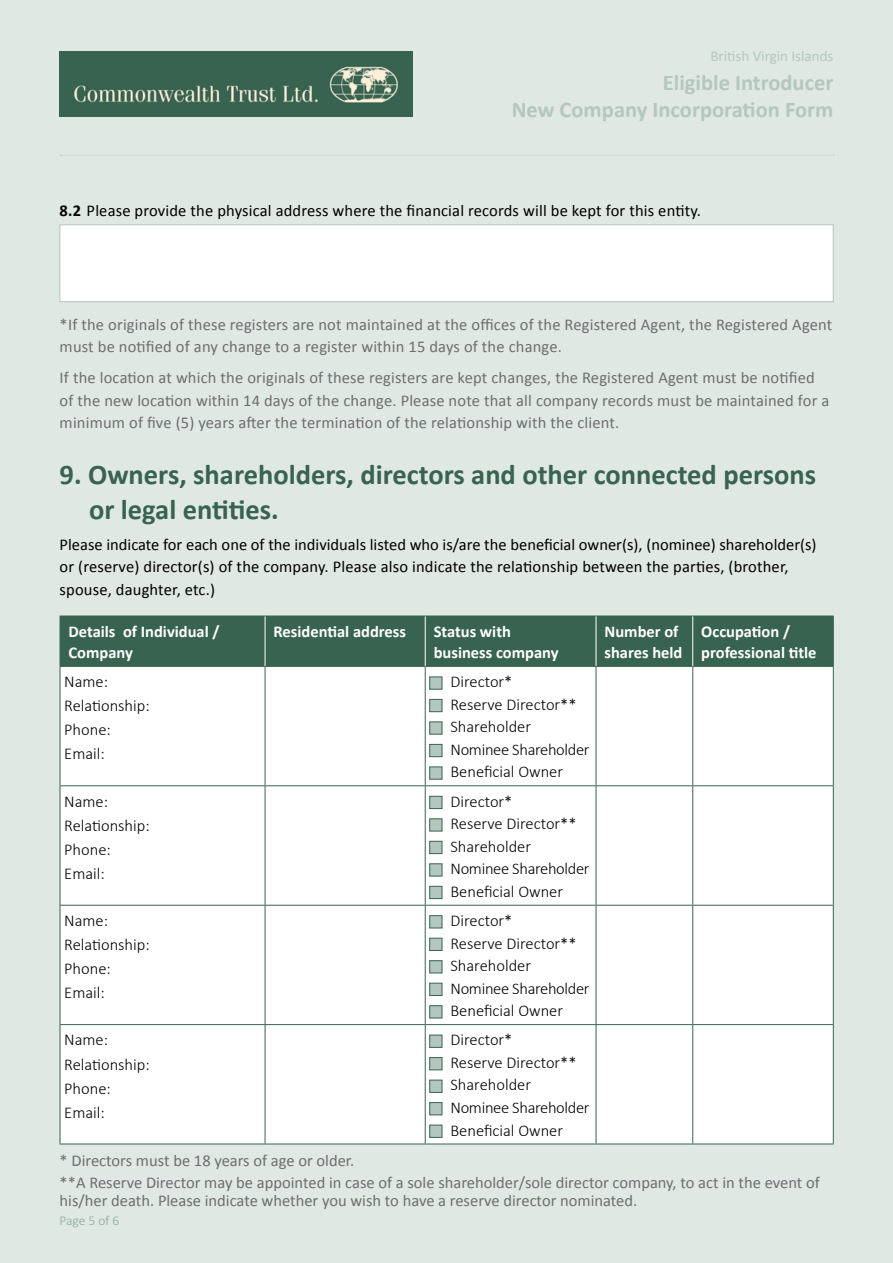
<style>
.page{position:relative;width:893px;height:1263px;background:#e0e8e4}
.page>*{position:absolute;margin:0;border:0;box-sizing:border-box;transform-origin:0 0}
.t1{font:700 28.5px/34.5px "Calibri";color:#396351}
.t2{font:700 22.5px/27px "Calibri";color:#b4c7bd;text-align:right}
.t3{font:16.5px/22.5px "Calibri";letter-spacing:.01em;color:#6d6e71}
.t4{font:300 16.5px/22.5px "Calibri";color:#000}
.t5{font:16.5px/22.5px "Calibri";letter-spacing:.01em;color:#000}
.t6{font:700 16.5px/21px "Calibri";color:#fff}
.t7{font:15px "Calibri";color:#b4c7bd}
.t8{font:300 13.5px "Calibri";letter-spacing:-.005em;color:#8da79b}
.s1{font-weight:700}
</style>
<div class="page">
<svg style="left:60px;top:155px;width:774px;height:1px"></svg>
<img style="left:60px;top:51px;width:352px;height:66px">
<div style="left:60px;top:225px;width:773px;height:77px;background:#fff;border:1px solid #b4c7bd"></div>
<div style="left:61px;top:617px;width:772px;height:49px;background:#396351"></div>
<div style="left:61px;top:667px;width:772px;height:476px;background:#fff"></div>
<hr style="left:60px;top:616px;width:205px;height:1px;background:#396351">
<hr style="left:60px;top:616px;width:1px;height:50px;background:#396351">
<hr style="left:265px;top:616px;width:160px;height:1px;background:#396351">
<hr style="left:425px;top:616px;width:171px;height:1px;background:#396351">
<hr style="left:596px;top:616px;width:97px;height:1px;background:#396351">
<hr style="left:693px;top:616px;width:141px;height:1px;background:#396351">
<hr style="left:833px;top:616px;width:1px;height:50px;background:#396351">
<hr style="left:60px;top:666px;width:205px;height:1px;background:#396351">
<hr style="left:60px;top:667px;width:1px;height:118px;background:#396351">
<hr style="left:265px;top:666px;width:160px;height:1px;background:#396351">
<hr style="left:265px;top:667px;width:1px;height:118px;background:#396351">
<hr style="left:425px;top:666px;width:171px;height:1px;background:#396351">
<hr style="left:425px;top:667px;width:1px;height:118px;background:#396351">
<hr style="left:596px;top:666px;width:97px;height:1px;background:#396351">
<hr style="left:596px;top:667px;width:1px;height:118px;background:#396351">
<hr style="left:693px;top:666px;width:141px;height:1px;background:#396351">
<hr style="left:692px;top:667px;width:1px;height:118px;background:#396351">
<hr style="left:833px;top:667px;width:1px;height:118px;background:#396351">
<hr style="left:60px;top:785px;width:205px;height:1px;background:#396351">
<hr style="left:60px;top:786px;width:1px;height:119px;background:#396351">
<hr style="left:265px;top:785px;width:160px;height:1px;background:#396351">
<hr style="left:265px;top:786px;width:1px;height:119px;background:#396351">
<hr style="left:425px;top:785px;width:171px;height:1px;background:#396351">
<hr style="left:425px;top:786px;width:1px;height:119px;background:#396351">
<hr style="left:596px;top:785px;width:97px;height:1px;background:#396351">
<hr style="left:596px;top:786px;width:1px;height:119px;background:#396351">
<hr style="left:693px;top:785px;width:141px;height:1px;background:#396351">
<hr style="left:692px;top:786px;width:1px;height:119px;background:#396351">
<hr style="left:833px;top:786px;width:1px;height:119px;background:#396351">
<hr style="left:60px;top:905px;width:205px;height:1px;background:#396351">
<hr style="left:60px;top:905px;width:1px;height:119px;background:#396351">
<hr style="left:265px;top:905px;width:160px;height:1px;background:#396351">
<hr style="left:265px;top:905px;width:1px;height:119px;background:#396351">
<hr style="left:425px;top:905px;width:171px;height:1px;background:#396351">
<hr style="left:425px;top:905px;width:1px;height:119px;background:#396351">
<hr style="left:596px;top:905px;width:97px;height:1px;background:#396351">
<hr style="left:596px;top:905px;width:1px;height:119px;background:#396351">
<hr style="left:693px;top:905px;width:141px;height:1px;background:#396351">
<hr style="left:692px;top:905px;width:1px;height:119px;background:#396351">
<hr style="left:833px;top:905px;width:1px;height:119px;background:#396351">
<hr style="left:60px;top:1024px;width:205px;height:1px;background:#396351">
<hr style="left:60px;top:1025px;width:1px;height:118px;background:#396351">
<hr style="left:265px;top:1024px;width:160px;height:1px;background:#396351">
<hr style="left:265px;top:1025px;width:1px;height:118px;background:#396351">
<hr style="left:425px;top:1024px;width:171px;height:1px;background:#396351">
<hr style="left:425px;top:1025px;width:1px;height:118px;background:#396351">
<hr style="left:596px;top:1024px;width:97px;height:1px;background:#396351">
<hr style="left:596px;top:1025px;width:1px;height:118px;background:#396351">
<hr style="left:693px;top:1024px;width:141px;height:1px;background:#396351">
<hr style="left:692px;top:1025px;width:1px;height:118px;background:#396351">
<hr style="left:833px;top:1025px;width:1px;height:118px;background:#396351">
<hr style="left:60px;top:1143px;width:205px;height:1px;background:#396351">
<hr style="left:265px;top:1143px;width:160px;height:1px;background:#396351">
<hr style="left:425px;top:1143px;width:171px;height:1px;background:#396351">
<hr style="left:596px;top:1143px;width:97px;height:1px;background:#396351">
<hr style="left:693px;top:1143px;width:141px;height:1px;background:#396351">
<hr style="left:265px;top:616px;width:1px;height:50px;background:#fff">
<hr style="left:425px;top:616px;width:1px;height:50px;background:#fff">
<hr style="left:596px;top:616px;width:1px;height:50px;background:#fff">
<hr style="left:692px;top:616px;width:1px;height:50px;background:#fff">
<hr style="left:153px;top:711px;width:95px;height:1px;background:#fff">
<div style="left:429px;top:677px;width:13px;height:12px;background:#b4c7bd;border:1px solid #396351"></div>
<div style="left:429px;top:699px;width:13px;height:13px;background:#b4c7bd;border:1px solid #396351"></div>
<div style="left:429px;top:722px;width:13px;height:12px;background:#b4c7bd;border:1px solid #396351"></div>
<div style="left:429px;top:744px;width:13px;height:13px;background:#b4c7bd;border:1px solid #396351"></div>
<div style="left:429px;top:767px;width:13px;height:12px;background:#b4c7bd;border:1px solid #396351"></div>
<hr style="left:153px;top:830px;width:95px;height:1px;background:#fff">
<div style="left:429px;top:796px;width:13px;height:13px;background:#b4c7bd;border:1px solid #396351"></div>
<div style="left:429px;top:818px;width:13px;height:13px;background:#b4c7bd;border:1px solid #396351"></div>
<div style="left:429px;top:841px;width:13px;height:13px;background:#b4c7bd;border:1px solid #396351"></div>
<div style="left:429px;top:863px;width:13px;height:13px;background:#b4c7bd;border:1px solid #396351"></div>
<div style="left:429px;top:886px;width:13px;height:13px;background:#b4c7bd;border:1px solid #396351"></div>
<hr style="left:153px;top:949px;width:95px;height:1px;background:#fff">
<div style="left:429px;top:915px;width:13px;height:13px;background:#b4c7bd;border:1px solid #396351"></div>
<div style="left:429px;top:938px;width:13px;height:13px;background:#b4c7bd;border:1px solid #396351"></div>
<div style="left:429px;top:960px;width:13px;height:13px;background:#b4c7bd;border:1px solid #396351"></div>
<div style="left:429px;top:983px;width:13px;height:13px;background:#b4c7bd;border:1px solid #396351"></div>
<div style="left:429px;top:1005px;width:13px;height:13px;background:#b4c7bd;border:1px solid #396351"></div>
<hr style="left:153px;top:1069px;width:95px;height:1px;background:#fff">
<div style="left:429px;top:1035px;width:13px;height:12px;background:#b4c7bd;border:1px solid #396351"></div>
<div style="left:429px;top:1057px;width:13px;height:13px;background:#b4c7bd;border:1px solid #396351"></div>
<div style="left:429px;top:1080px;width:13px;height:12px;background:#b4c7bd;border:1px solid #396351"></div>
<div style="left:429px;top:1102px;width:13px;height:13px;background:#b4c7bd;border:1px solid #396351"></div>
<div style="left:429px;top:1125px;width:13px;height:12px;background:#b4c7bd;border:1px solid #396351"></div>
<p class="t7" style="left:710px;top:47px;width:124px">British Virgin Islands</p>
<h2 class="t2" style="left:512px;top:68px;width:323px">Eligible Introducer<br>New Company Incorporation Form</h2>
<p class="t5" style="left:60px;top:198px;width:643px"><span class="s1">8.2</span> Please provide the physical address where the financial records will be kept for this entity.</p>
<p class="t3" style="left:60px;top:312px;width:774px">*If the originals of these registers are not maintained at the offices of the Registered Agent, the Registered Agent must be notified of any change to a register within 15 days of the change.</p>
<p class="t3" style="left:60px;top:366px;width:771px">If the location at which the originals of these registers are kept changes, the Registered Agent must be notified of the new location within 14 days of the change. Please note that all company records must be maintained for a minimum of five (5) years after the termination of the relationship with the client.</p>
<h1 class="t1" style="left:89px;top:456px;width:729px;text-indent:-29px">9. Owners, shareholders, directors and other connected persons or legal entities.</h1>
<p class="t5" style="left:60px;top:532px;width:758px">Please indicate for each one of the individuals listed who is/are the beneficial owner(s), (nominee) shareholder(s) or (reserve) director(s) of the company. Please also indicate the relationship between the parties, (brother, spouse, daughter, etc.)</p>
<p class="t6" style="left:69px;top:620px;width:153px">Details of Individual /<br>Company</p>
<p class="t6" style="left:274px;top:620px;width:134px">Residential address</p>
<p class="t6" style="left:434px;top:620px;width:126px">Status with business company</p>
<p class="t6" style="left:604px;top:620px;width:79px">Number of shares held</p>
<p class="t6" style="left:701px;top:620px;width:117px">Occupation / professional title</p>
<p class="t4" style="left:64px;top:670px;width:87px;line-height:24px">Name:<br>Relationship:<br>Phone:<br>Email:</p>
<p class="t4" style="left:450px;top:670px;width:141px">Director*<br>Reserve Director**<br>Shareholder<br>Nominee Shareholder<br>Beneficial Owner</p>
<p class="t4" style="left:64px;top:789px;width:87px;line-height:24px">Name:<br>Relationship:<br>Phone:<br>Email:</p>
<p class="t4" style="left:450px;top:790px;width:141px">Director*<br>Reserve Director**<br>Shareholder<br>Nominee Shareholder<br>Beneficial Owner</p>
<p class="t4" style="left:64px;top:908px;width:87px;line-height:24px">Name:<br>Relationship:<br>Phone:<br>Email:</p>
<p class="t4" style="left:450px;top:909px;width:141px">Director*<br>Reserve Director**<br>Shareholder<br>Nominee Shareholder<br>Beneficial Owner</p>
<p class="t4" style="left:64px;top:1028px;width:87px;line-height:24px">Name:<br>Relationship:<br>Phone:<br>Email:</p>
<p class="t4" style="left:450px;top:1028px;width:141px">Director*<br>Reserve Director**<br>Shareholder<br>Nominee Shareholder<br>Beneficial Owner</p>
<p class="t3" style="left:60px;top:1148px;width:762px;line-height:22px">* Directors must be 18 years of age or older.<br>**A Reserve Director may be appointed in case of a sole shareholder/sole director company, to act in the event of</p>
<p class="t3" style="left:60px;top:1188px;width:579px">his/her death. Please indicate whether you wish to have a reserve director nominated.</p>
<p class="t8" style="left:60px;top:1212px;width:61px">Page 5 of 6</p>
</div>
